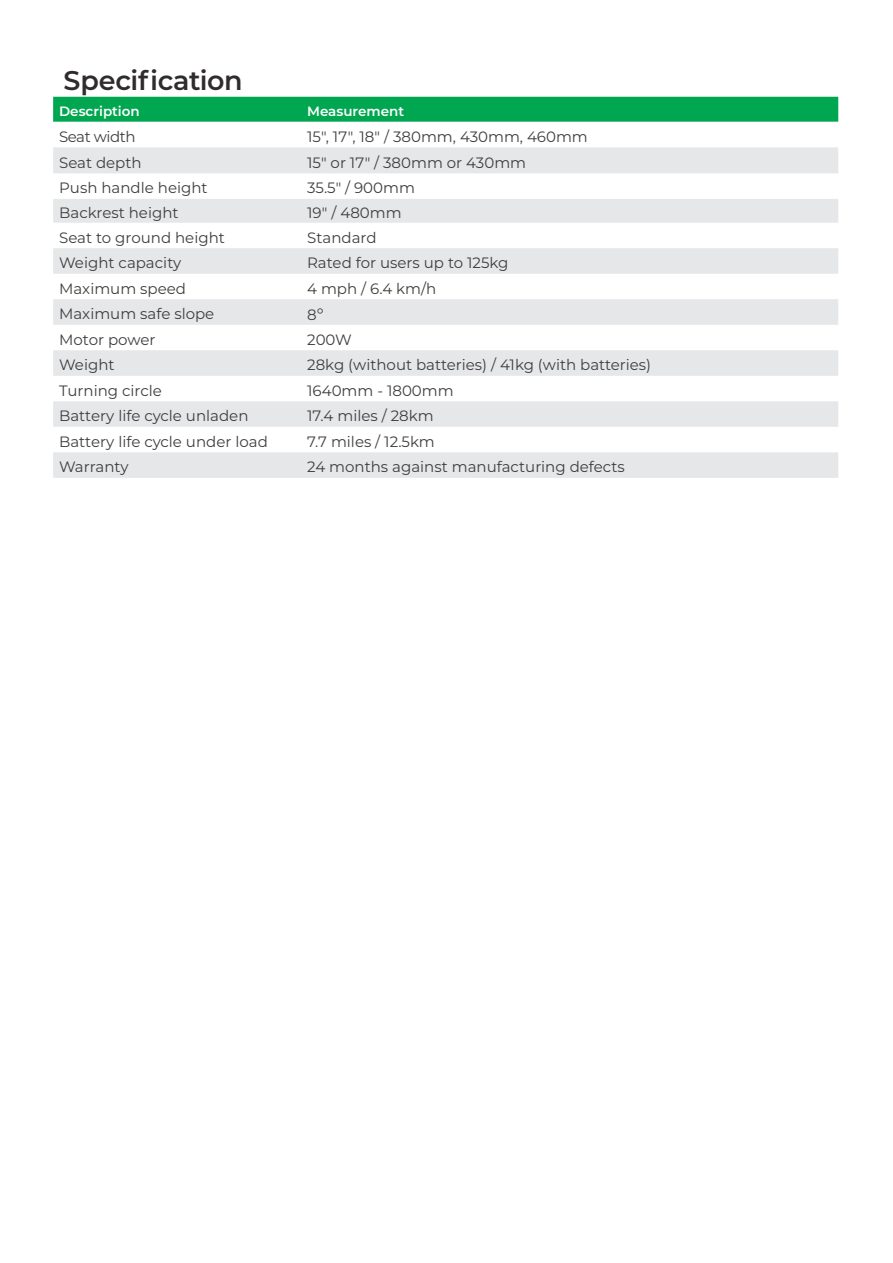
<style>
.page{position:relative;width:893px;height:1263px;background:#fff}
.page>*{position:absolute;margin:0;border:0;box-sizing:border-box;transform-origin:0 0}
.t1{font:600 27px "Montserrat";letter-spacing:-.01em;color:#302c2d}
.t2{font:15px "Montserrat";color:#3e3e3f}
.t3{font:15px "Montserrat";letter-spacing:-.03em;color:#3e3e3f}
.t4{font:600 13.5px "Montserrat";color:#fff}
.s1{font-size:16.5px;color:#302c2d}
</style>
<div class="page">
<div style="left:53px;top:97px;width:785px;height:25px;background:#00a750"></div>
<svg style="left:53px;top:147px;width:785px;height:331px;fill:#e6e7e9"></svg>
<p class="t1" style="left:64px;top:61px;width:181px">Specification</p>
<p class="t4" style="left:59px;top:101px;width:82px">Description</p>
<p class="t4" style="left:307px;top:101px;width:99px">Measurement</p>
<p class="t3" style="left:59px;top:126px;width:78px">Seat width</p>
<p class="t2" style="left:307px;top:126px;width:282px">15″, 17″, 18″ / 380mm, 430mm, 460mm</p>
<p class="t2" style="left:59px;top:152px;width:84px">Seat depth</p>
<p class="t2" style="left:307px;top:152px;width:220px">15″ or 17″ / 380mm or 430mm</p>
<p class="t2" style="left:59px;top:178px;width:150px">Push handle height</p>
<p class="t2" style="left:307px;top:178px;width:109px">35.5″ / 900mm</p>
<p class="t2" style="left:59px;top:202px;width:121px">Backrest height</p>
<p class="t2" style="left:307px;top:202px;width:96px">19″ / 480mm</p>
<p class="t2" style="left:59px;top:227px;width:167px">Seat to ground height</p>
<p class="t2" style="left:307px;top:227px;width:71px">Standard</p>
<p class="t2" style="left:59px;top:253px;width:124px">Weight capacity</p>
<p class="t2" style="left:307px;top:253px;width:203px">Rated for users up to 125kg</p>
<p class="t2" style="left:59px;top:278px;width:128px">Maximum speed</p>
<p class="t2" style="left:307px;top:278px;width:131px">4 mph / 6.4 km/h</p>
<p class="t2" style="left:59px;top:304px;width:157px">Maximum safe slope</p>
<p class="t2" style="left:307px;top:304px;width:18px">8<span class="s1">°</span></p>
<p class="t2" style="left:59px;top:329px;width:98px">Motor power</p>
<p class="t2" style="left:307px;top:329px;width:46px">200W</p>
<p class="t2" style="left:59px;top:355px;width:57px">Weight</p>
<p class="t2" style="left:307px;top:355px;width:346px">28kg (without batteries) / 41kg (with batteries)</p>
<p class="t2" style="left:59px;top:380px;width:104px">Turning circle</p>
<p class="t2" style="left:307px;top:380px;width:148px">1640mm - 1800mm</p>
<p class="t2" style="left:59px;top:406px;width:191px">Battery life cycle unladen</p>
<p class="t2" style="left:307px;top:406px;width:128px">17.4 miles / 28km</p>
<p class="t2" style="left:59px;top:431px;width:210px">Battery life cycle under load</p>
<p class="t2" style="left:307px;top:431px;width:129px">7.7 miles / 12.5km</p>
<p class="t2" style="left:59px;top:457px;width:71px">Warranty</p>
<p class="t2" style="left:307px;top:457px;width:319px">24 months against manufacturing defects</p>
</div>
